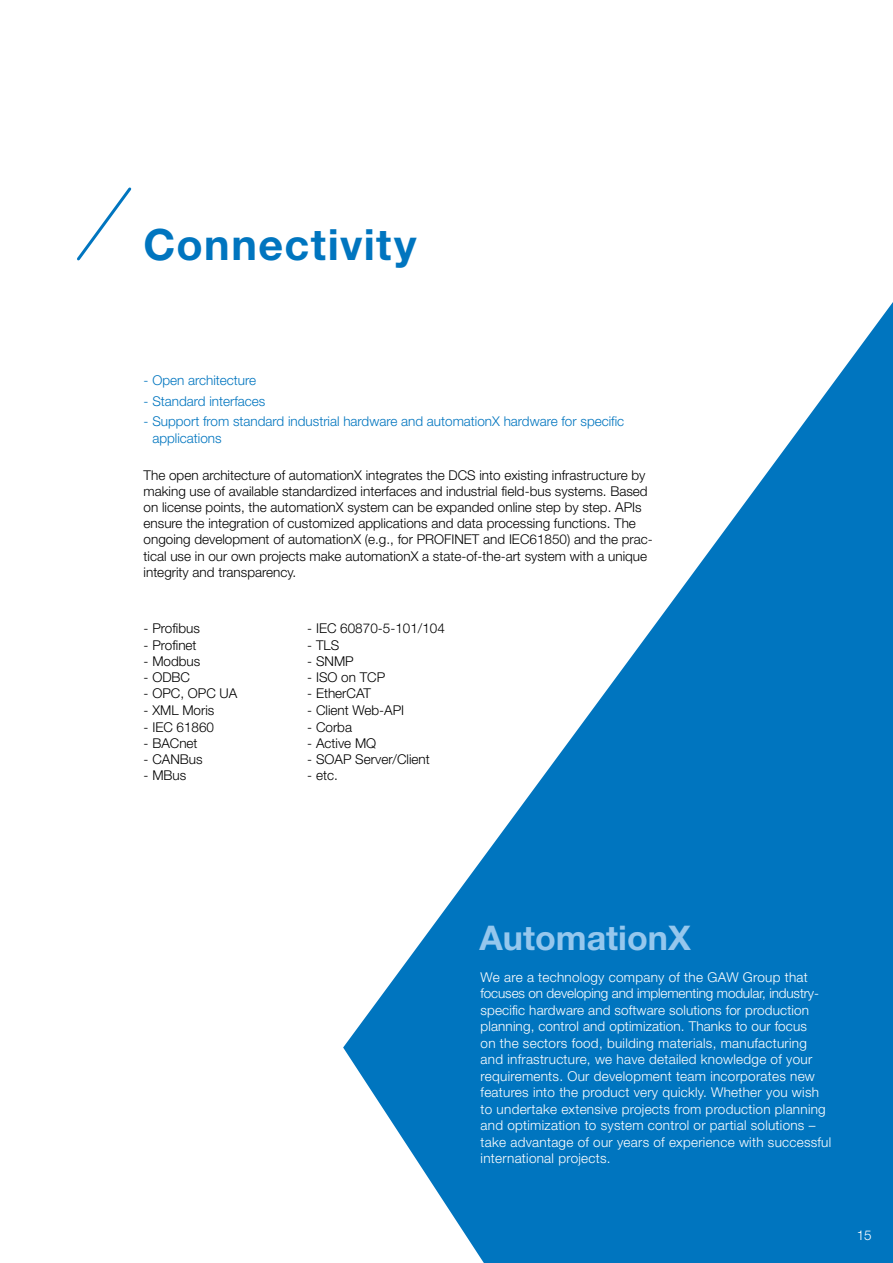
<style>
.page{position:relative;width:893px;height:1263px;background:#fff}
.page>*{position:absolute;margin:0;border:0;box-sizing:border-box;transform-origin:0 0}
.t1{font:700 43.05px "Helvetica Neue";letter-spacing:.03em;color:#0075bf}
.t2{font:700 34.05px "Helvetica Neue";color:#95c7ed}
.t3{font:300 13.5px/16.2px "Helvetica Neue";color:#000}
.t4{font:300 13.5px/16.5px "Helvetica Neue";letter-spacing:.02em;color:#fff}
.t5{font:300 13.5px/16.5px "Helvetica Neue";color:#0075bf}
</style>
<div class="page">
<svg style="left:343px;top:302px;width:550px;height:961px;fill:#0075bf"></svg>
<svg style="left:77px;top:187px;width:55px;height:74px"></svg>
<h1 class="t1" style="left:144px;top:218px;width:274px">Connectivity</h1>
<p class="t5" style="left:144px;top:372px;width:114px">- Open architecture</p>
<p class="t5" style="left:144px;top:392px;width:123px">- Standard interfaces</p>
<p class="t5" style="left:152px;top:413px;width:473px;text-indent:-9px">- Support from standard industrial hardware and automationX hardware for specific applications</p>
<p class="t3" style="left:144px;top:466px;width:511px">The open architecture of automationX integrates the DCS into existing infrastructure by making use of available standardized interfaces and industrial field-bus systems. Based on license points, the automationX system can be expanded online step by step. APIs ensure the integration of customized applications and data processing functions. The ongoing development of automationX (e.g., for PROFINET and IEC61850) and the prac&shy;tical use in our own projects make automationX a state-of-the-art system with a unique integrity and transparency.</p>
<p class="t3" style="left:144px;top:620px;width:58px">- Profibus</p>
<p class="t3" style="left:144px;top:636px;width:55px">- Profinet</p>
<p class="t3" style="left:144px;top:653px;width:58px">- Modbus</p>
<p class="t3" style="left:144px;top:669px;width:48px">- ODBC</p>
<p class="t3" style="left:144px;top:685px;width:95px">- OPC, OPC UA</p>
<p class="t3" style="left:144px;top:702px;width:72px">- XML Moris</p>
<p class="t3" style="left:144px;top:718px;width:72px">- IEC 61860</p>
<p class="t3" style="left:144px;top:734px;width:56px">- BACnet</p>
<p class="t3" style="left:144px;top:751px;width:61px">- CANBus</p>
<p class="t3" style="left:144px;top:767px;width:44px">- MBus</p>
<p class="t3" style="left:307px;top:620px;width:139px">- IEC 60870-5-101/104</p>
<p class="t3" style="left:307px;top:636px;width:34px">- TLS</p>
<p class="t3" style="left:307px;top:653px;width:48px">- SNMP</p>
<p class="t3" style="left:307px;top:669px;width:80px">- ISO on TCP</p>
<p class="t3" style="left:307px;top:685px;width:65px">- EtherCAT</p>
<p class="t3" style="left:307px;top:702px;width:99px">- Client Web-API</p>
<p class="t3" style="left:307px;top:718px;width:46px">- Corba</p>
<p class="t3" style="left:307px;top:734px;width:71px">- Active MQ</p>
<p class="t3" style="left:307px;top:751px;width:124px">- SOAP Server/Client</p>
<p class="t3" style="left:307px;top:767px;width:32px">- etc.</p>
<h2 class="t2" style="left:479px;top:916px;width:213px">AutomationX</h2>
<p class="t4" style="left:481px;top:968px;width:352px">We are a technology company of the GAW Group that focuses on developing and implementing modular, industry&shy;specific hardware and software solutions for production planning, control and optimization. Thanks to our focus<br>on the sectors food, building materials, manufacturing and infrastructure, we have detailed knowledge of your requirements. Our development team incorporates new features into the product very quickly. Whether you wish to undertake extensive projects from production planning and optimization to system control or partial solutions – take advantage of our years of experience with successful international projects.</p>
<p class="t4" style="left:857px;top:1226px;width:17px">15</p>
</div>
